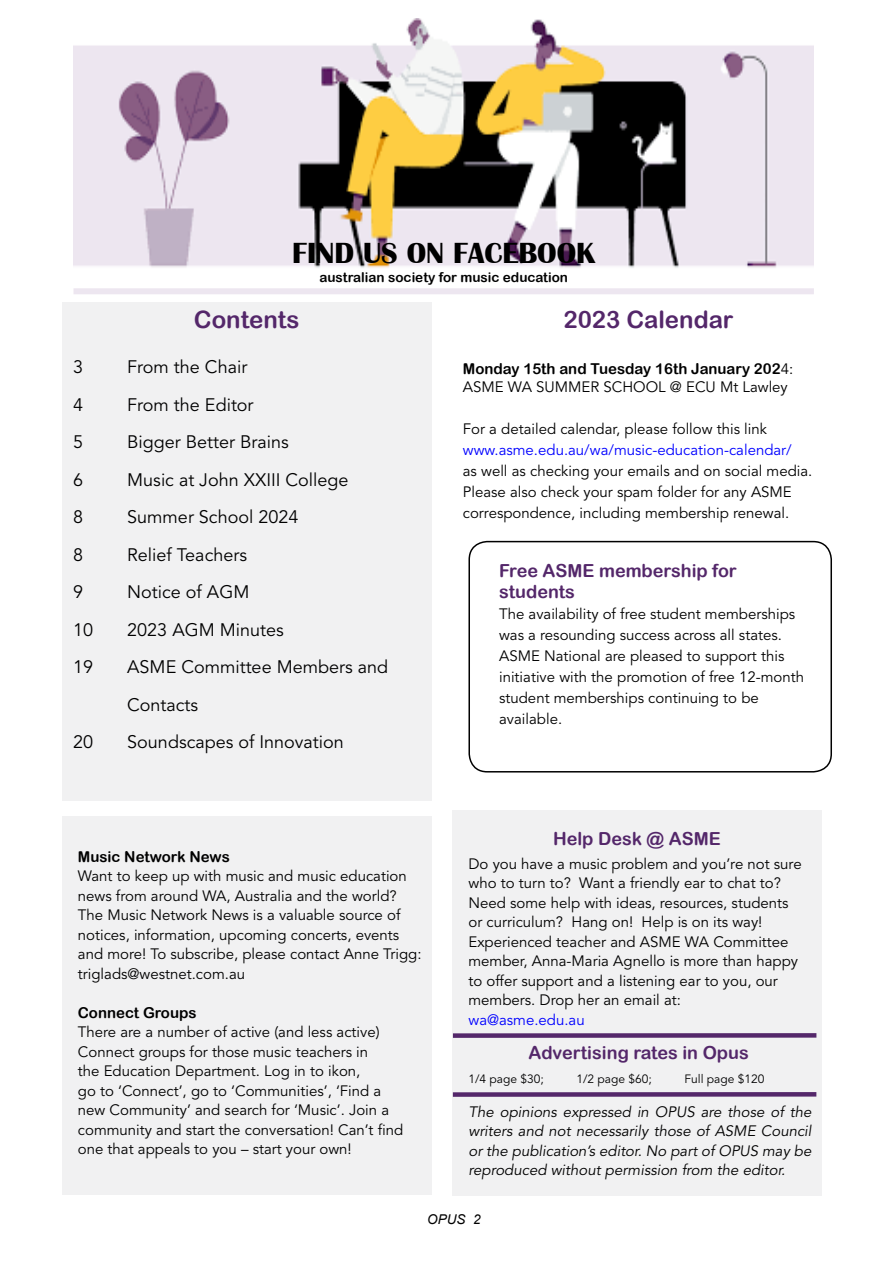
<style>
.page{position:relative;width:893px;height:1263px;background:#fff}
.page>*{position:absolute;margin:0;border:0;box-sizing:border-box;transform-origin:0 0}
.t1{font:700 30px "Britannic";color:#000}
.t2{font:24px "Arial Rounded MT Bold";color:#54276a}
.t3{font:18px/37.5px "Avenir LT Pro";color:#000}
.t4{font:18px/21px "Arial Rounded MT Bold";color:#54276a}
.t5{font:15px/19.5px "Avenir LT Pro";color:#000}
.t6{font:italic 15px/19.5px "Avenir LT Pro";color:#000;text-align:justify}
.t7{font:15px "Arial Rounded MT Bold";color:#000}
.t8{font:15px "Avenir LT Pro";color:#00f}
.t9{font:13.5px "Arial Rounded MT Bold";color:#000}
.t10{font:italic 13.5px "Arial";color:#000}
.t11{font:12px "Avenir LT Pro";color:#000}
.s1{font-family:"Avenir LT Pro"}
</style>
<div class="page">
<div style="left:62px;top:816px;width:369px;height:379px;background:#f1f1f2"></div>
<div style="left:62px;top:302px;width:370px;height:499px;background:#f1f1f2"></div>
<div style="left:468px;top:541px;width:364px;height:231px;border:2px solid #000;border-radius:18px"></div>
<img style="left:74px;top:18px;width:740px;height:250px">
<div style="left:74px;top:288px;width:740px;height:6px;background:#ede6f0"></div>
<div style="left:453px;top:810px;width:369px;height:385px;background:#f1f1f2"></div>
<div style="left:453px;top:1092px;width:363px;height:5px;background:#54276a"></div>
<div style="left:453px;top:1033px;width:363px;height:5px;background:#54276a"></div>
<h1 class="t1" style="left:292px;top:236px;width:305px">FIND US ON FACEBOOK</h1>
<p class="t9" style="left:319px;top:269px;width:250px">australian society for music education</p>
<h2 class="t2" style="left:194px;top:306px;width:107px">Contents</h2>
<p class="t3" style="left:73px;top:349px;width:12px">3</p>
<p class="t3" style="left:127px;top:349px;width:122px">From the Chair</p>
<p class="t3" style="left:73px;top:386px;width:12px">4</p>
<p class="t3" style="left:127px;top:386px;width:128px">From the Editor</p>
<p class="t3" style="left:73px;top:424px;width:12px">5</p>
<p class="t3" style="left:127px;top:424px;width:163px">Bigger Better Brains</p>
<p class="t3" style="left:73px;top:461px;width:12px">6</p>
<p class="t3" style="left:127px;top:461px;width:223px">Music at John XXIII College</p>
<p class="t3" style="left:73px;top:499px;width:12px">8</p>
<p class="t3" style="left:127px;top:499px;width:173px">Summer School 2024</p>
<p class="t3" style="left:73px;top:536px;width:12px">8</p>
<p class="t3" style="left:127px;top:536px;width:121px">Relief Teachers</p>
<p class="t3" style="left:73px;top:574px;width:12px">9</p>
<p class="t3" style="left:127px;top:574px;width:124px">Notice of AGM</p>
<p class="t3" style="left:73px;top:611px;width:22px">10</p>
<p class="t3" style="left:127px;top:611px;width:158px">2023 AGM Minutes</p>
<p class="t3" style="left:73px;top:649px;width:22px">19</p>
<p class="t3" style="left:127px;top:649px;width:262px">ASME Committee Members and<br>Contacts</p>
<p class="t3" style="left:73px;top:724px;width:22px">20</p>
<p class="t3" style="left:127px;top:724px;width:218px">Soundscapes of Innovation</p>
<h2 class="t2" style="left:563px;top:305px;width:172px">2023 Calendar</h2>
<p class="t7" style="left:463px;top:360px;width:332px">Monday 15th and Tuesday 16th January 202<span class="s1">4:</span></p>
<p class="t5" style="left:463px;top:377px;width:326px">ASME WA SUMMER SCHOOL @ ECU Mt Lawley</p>
<p class="t5" style="left:463px;top:419px;width:306px">For a detailed calendar, please follow this link</p>
<p class="t8" style="left:463px;top:441px;width:330px">www.asme.edu.au/wa/music-education-calendar/</p>
<p class="t5" style="left:463px;top:460px;width:351px;line-height:21px">as well as checking your emails and on social media.<br>Please also check your spam folder for any ASME correspondence, including membership renewal.</p>
<p class="t4" style="left:499px;top:559px;width:239px">Free ASME membership for students</p>
<p class="t5" style="left:499px;top:603px;width:307px;line-height:21px">The availability of free student memberships was a resounding success across all states.<br>ASME National are pleased to support this initiative with the promotion of free 12-month student memberships continuing to be available.</p>
<p class="t7" style="left:78px;top:848px;width:154px">Music Network News</p>
<p class="t5" style="left:78px;top:867px;width:345px">Want to keep up with music and music education news from around WA, Australia and the world?<br>The Music Network News is a valuable source of notices, information, upcoming concerts, events and more! To subscribe, please contact Anne Trigg: triglads@westnet.com.au</p>
<p class="t7" style="left:78px;top:1004px;width:120px">Connect Groups</p>
<p class="t5" style="left:78px;top:1023px;width:327px">There are a number of active (and less active)<br>Connect groups for those music teachers in<br>the Education Department. Log in to ikon,<br>go to ‘Connect’, go to ‘Communities’, ‘Find a new Community’ and search for ‘Music’. Join a community and start the conversation! Can’t find one that appeals to you – start your own!</p>
<p class="t4" style="left:553px;top:828px;width:169px">Help Desk @ ASME</p>
<p class="t5" style="left:468px;top:854px;width:335px">Do you have a music problem and you’re not sure who to turn to? Want a friendly ear to chat to?<br>Need some help with ideas, resources, students or curriculum? Hang on! Help is on its way!<br>Experienced teacher and ASME WA Committee member, Anna-Maria Agnello is more than happy to offer support and a listening ear to you, our members. Drop her an email at:</p>
<p class="t8" style="left:468px;top:1011px;width:118px">wa@asme.edu.au</p>
<p class="t4" style="left:529px;top:1042px;width:222px">Advertising rates in Opus</p>
<p class="t11" style="left:468px;top:1071px;width:77px">1/4 page $30;</p>
<p class="t11" style="left:576px;top:1071px;width:77px">1/2 page $60;</p>
<p class="t11" style="left:684px;top:1071px;width:82px">Full page $120</p>
<p class="t6" style="left:468px;top:1102px;width:344px">The opinions expressed in OPUS are those of the writers and not necessarily those of ASME Council or the publication’s editor. No part of OPUS may be reproduced without permission from the editor.</p>
<p class="t10" style="left:427px;top:1211px;width:55px">OPUS 2</p>
</div>
